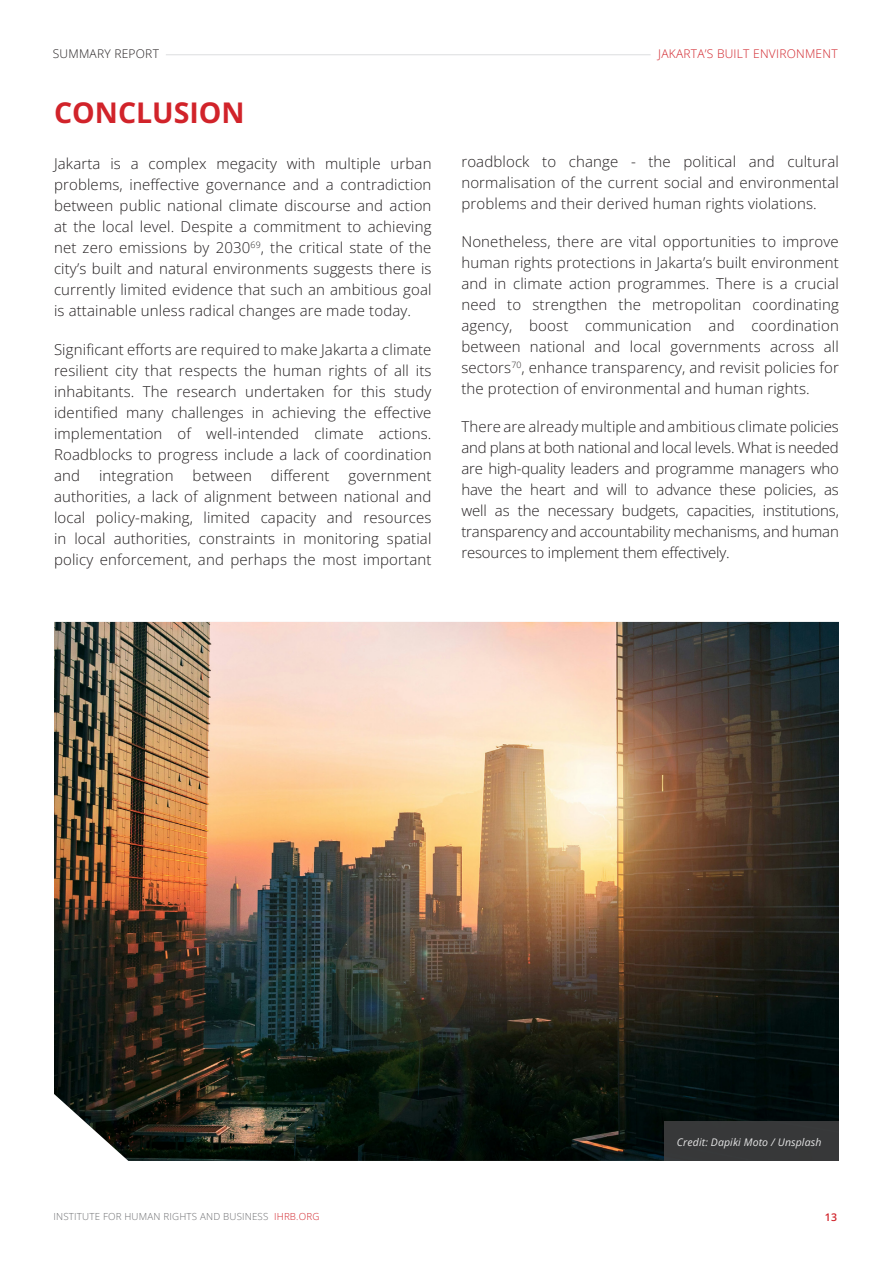
<style>
.page{position:relative;width:893px;height:1263px;background:#fff}
.page>*{position:absolute;margin:0;border:0;box-sizing:border-box;transform-origin:0 0}
.Heading{font:700 28.5px "Open Sans";color:#d1232a}
.Heading-2{font:300 15px/21px "Open Sans";letter-spacing:.01em;color:#231f20;text-align:justify}
.t1{font:300 12px "Open Sans";letter-spacing:.02em;color:#d1232a}
.t2{font:300 12px "Open Sans";letter-spacing:.02em;color:#231f20}
.t3{font:italic 10.5px "Open Sans";letter-spacing:.01em;color:#fff}
.t4{font:600 10.5px "Open Sans";color:#d1232a}
.t5{font:300 9.75px "Open Sans";letter-spacing:.02em;color:#6c6d70}
.s1{color:#d1232a}
</style>
<div class="page">
<hr style="left:166px;top:54px;width:485px;height:1px;background:#dcdddf">
<img style="left:54px;top:622px;width:785px;height:539px">
<div style="left:664px;top:1121px;width:175px;height:40px;background:#373839"></div>
<p class="t2" style="left:53px;top:45px;width:108px">SUMMARY REPORT</p>
<p class="t1" style="left:658px;top:46px;width:181px">JAKARTA’S BUILT ENVIRONMENT</p>
<p class="Heading" style="left:54px;top:92px;width:192px">CONCLUSION</p>
<p class="Heading-2" style="left:54px;top:153px;width:379px">Jakarta is a complex megacity with multiple urban problems, ineffective governance and a contradiction between public national climate discourse and action at the local level. Despite a commitment to achieving net zero emissions by 2030<sup>69</sup>, the critical state of the city’s built and natural environments suggests there is currently limited evidence that such an ambitious goal is attainable unless radical changes are made today.</p>
<p class="Heading-2" style="left:54px;top:338px;width:379px">Significant efforts are required to make Jakarta a climate resilient city that respects the human rights of all its inhabitants. The research undertaken for this study identified many challenges in achieving the effective implementation of well-intended climate actions.<br>Roadblocks to progress include a lack of coordination and</p>
<p class="Heading-2" style="left:99px;top:464px;width:76px">integration</p>
<p class="Heading-2" style="left:193px;top:464px;width:61px">between</p>
<p class="Heading-2" style="left:271px;top:464px;width:60px">different</p>
<p class="Heading-2" style="left:54px;top:464px;width:379px;text-indent:294px">government authorities, a lack of alignment between national and local policy-making, limited capacity and resources in local authorities, constraints in monitoring spatial policy enforcement, and perhaps the most important</p>
<p class="Heading-2" style="left:461px;top:151px;width:379px">roadblock to change - the political and cultural normalisation of the current social and environmental problems and their derived human rights violations.</p>
<p class="Heading-2" style="left:461px;top:231px;width:379px">Nonetheless, there are vital opportunities to improve human rights protections in Jakarta’s built environment and in climate action programmes. There is a crucial need to strengthen the metropolitan coordinating agency, boost communication and coordination between national and local governments across all sectors<sup>70</sup>, enhance transparency, and revisit policies for the protection of environmental and human rights.</p>
<p class="Heading-2" style="left:461px;top:416px;width:379px">There are already multiple and ambitious climate policies and plans at both national and local levels. What is needed are high-quality leaders and programme managers who have the heart and will to advance these policies, as well as the necessary budgets, capacities, institutions, transparency and accountability mechanisms, and human resources to implement them effectively.</p>
<p class="t3" style="left:677px;top:1134px;width:146px">Credit: Dapiki Moto / Unsplash</p>
<p class="t5" style="left:54px;top:1210px;width:267px">INSTITUTE FOR HUMAN RIGHTS AND BUSINESS <span class="s1">IHRB.ORG</span></p>
<p class="t4" style="left:825px;top:1210px;width:14px">13</p>
</div>
